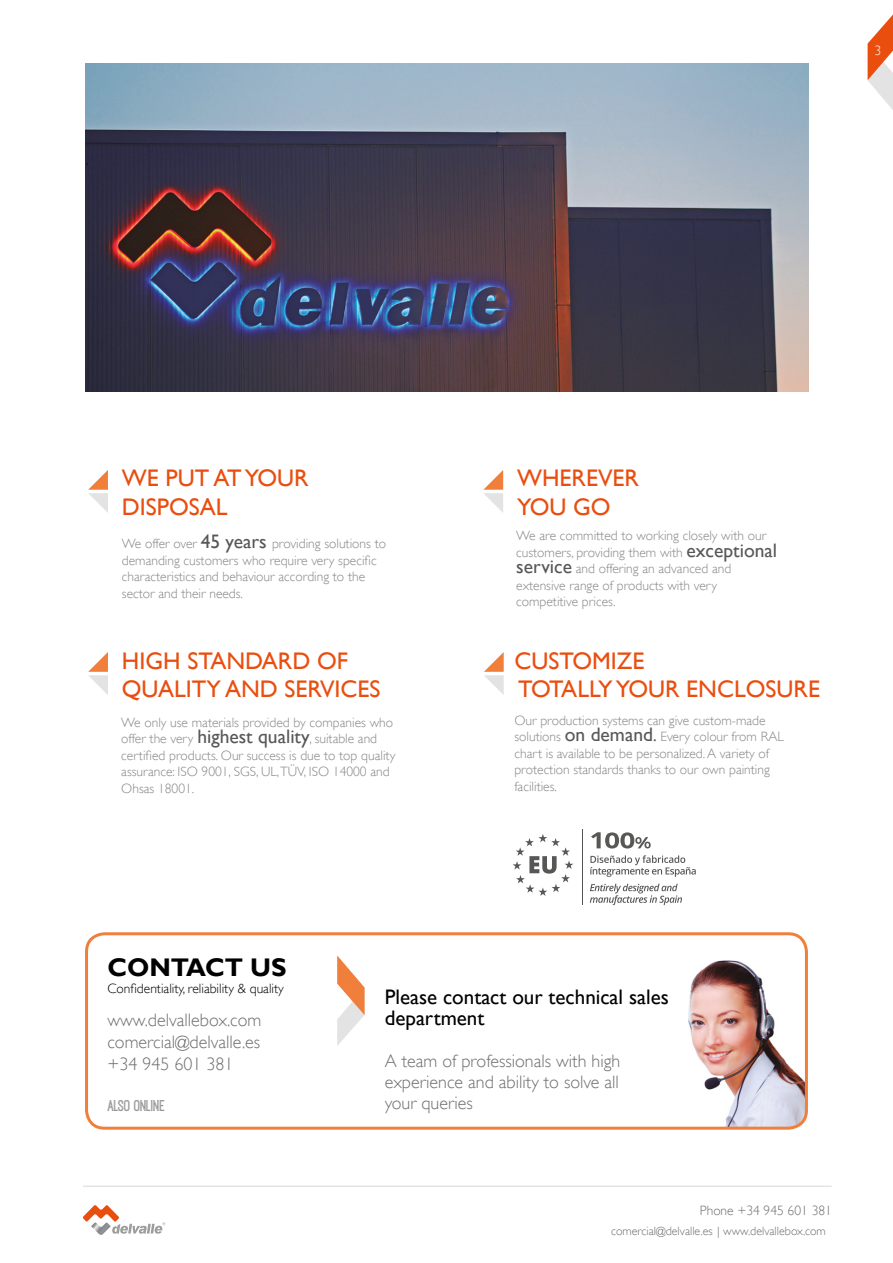
<style>
.page{position:relative;width:893px;height:1263px;background:#fff}
.page>*{position:absolute;margin:0;border:0;box-sizing:border-box;transform-origin:0 0}
.t1{font:700 25.5px "Gill Sans";color:#000}
.t2{font:24px/28.8px "Gill Sans";color:#e94e0f}
.t3{font:21px/21px "Gill Sans";color:#000}
.t4{font:300 18px/21px "Gill Sans";color:#706f6f}
.t5{font:300 18px "Gill Sans";color:#706f6f}
.t6{font:16.2px "Ostrich Sans Inline";color:#706f6f}
.t7{font:300 13.5px/16.5px "Gill Sans";color:#878787}
.t8{font:300 13.5px "Gill Sans";color:#000}
.t9{font:300 13.5px "Gill Sans";color:#706f6f}
.t10{font:300 13.5px "Gill Sans";color:#fff}
.t11{font:300 12px "Gill Sans";color:#706f6f}
.s1{font-weight:400;font-size:19.5px;color:#575756}
.s2{font-weight:400;font-size:16.5px;color:#575756}
.s3{font-style:inherit}
</style>
<div class="page">
<svg style="left:868px;top:14px;width:25px;height:96px"></svg>
<hr style="left:84px;top:1185px;width:747px;height:2px;background:#e3e3e3">
<svg style="left:82px;top:1205px;width:83px;height:29px"></svg>
<img style="left:91px;top:1222px;width:20px;height:13px">
<img style="left:688px;top:960px;width:116px;height:166px">
<div style="left:85px;top:932px;width:723px;height:198px;border:3px solid #f07f3c;border-radius:18px"></div>
<svg style="left:88px;top:470px;width:20px;height:43px"></svg>
<svg style="left:484px;top:652px;width:20px;height:43px"></svg>
<svg style="left:88px;top:652px;width:20px;height:43px"></svg>
<svg style="left:483px;top:470px;width:20px;height:43px"></svg>
<img style="left:86px;top:64px;width:723px;height:327px">
<svg style="left:337px;top:955px;width:28px;height:91px"></svg>
<svg style="left:513px;top:834px;width:60px;height:62px"></svg>
<hr style="left:582px;top:830px;width:1px;height:75px;background:#575756">
<svg style="left:591px;top:832px;width:60px;height:16px"></svg>
<svg style="left:590px;top:855px;width:106px;height:22px"></svg>
<svg style="left:590px;top:884px;width:92px;height:21px"></svg>
<p class="t10" style="left:874px;top:43px;width:8px">3</p>
<h2 class="t2" style="left:122px;top:464px;width:188px">WE PUT AT YOUR<br>DISPOSAL</h2>
<p class="t7" style="left:122px;top:536px;width:266px">We offer over <span class="s1">45 years</span> providing solutions to demanding customers who require very specific characteristics and behaviour according to the sector and their needs.</p>
<h2 class="t2" style="left:122px;top:646px;width:260px">HIGH STANDARD OF<br>QUALITY AND SERVICES</h2>
<p class="t7" style="left:121px;top:714px;width:276px">We only use materials provided by companies who offer the very <span class="s1">highest quality</span>, suitable and certified products. Our success is due to top quality assurance: ISO 9001, SGS, UL,TÜV, ISO 14000 and Ohsas 18001.</p>
<h1 class="t1" style="left:107px;top:952px;width:181px">CONTACT US</h1>
<h2 class="t2" style="left:517px;top:464px;width:123px">WHEREVER<br>YOU GO</h2>
<p class="t7" style="left:516px;top:527px;width:262px">We are committed to working closely with our customers, providing them with <span class="s1">exceptional service</span> and offering an advanced and extensive range of products with very competitive prices.</p>
<h2 class="t2" style="left:514px;top:646px;width:307px">CUSTOMIZE<br>TOTALLY YOUR ENCLOSURE</h2>
<p class="t7" style="left:514px;top:712px;width:271px">Our production systems can give custom-made solutions <span class="s1">on demand</span><span class="s2">.</span> Every colour from RAL chart is available to be personalized. A variety of protection standards thanks to our own painting facilities.</p>
<p class="t8" style="left:107px;top:981px;width:178px">Confidentiality, reliability &amp; quality</p>
<h3 class="t5" style="left:107px;top:1009px;width:155px">www.delvallebox.com</h3>
<h3 class="t4" style="left:107px;top:1031px;width:154px">comercial@delvalle.es</h3>
<h3 class="t5" style="left:107px;top:1054px;width:127px">+34 945 601 381</h3>
<h3 class="t3" style="left:385px;top:987px;width:286px">Please contact our technical sales department</h3>
<h3 class="t4" style="left:385px;top:1050px;width:237px">A team of professionals with high experience and ability to solve all</h3>
<p class="t6" style="left:107px;top:1097px;width:59px">ALSO ONLINE</p>
<h3 class="t4" style="left:385px;top:1092px;width:90px">your queries</h3>
<p class="t9" style="left:700px;top:1203px;width:134px"><span class="s3">Phone</span> +34 945 601 381</p>
<p class="t11" style="left:611px;top:1223px;width:216px">comercial@delvalle.es | www.delvallebox.com</p>
</div>
